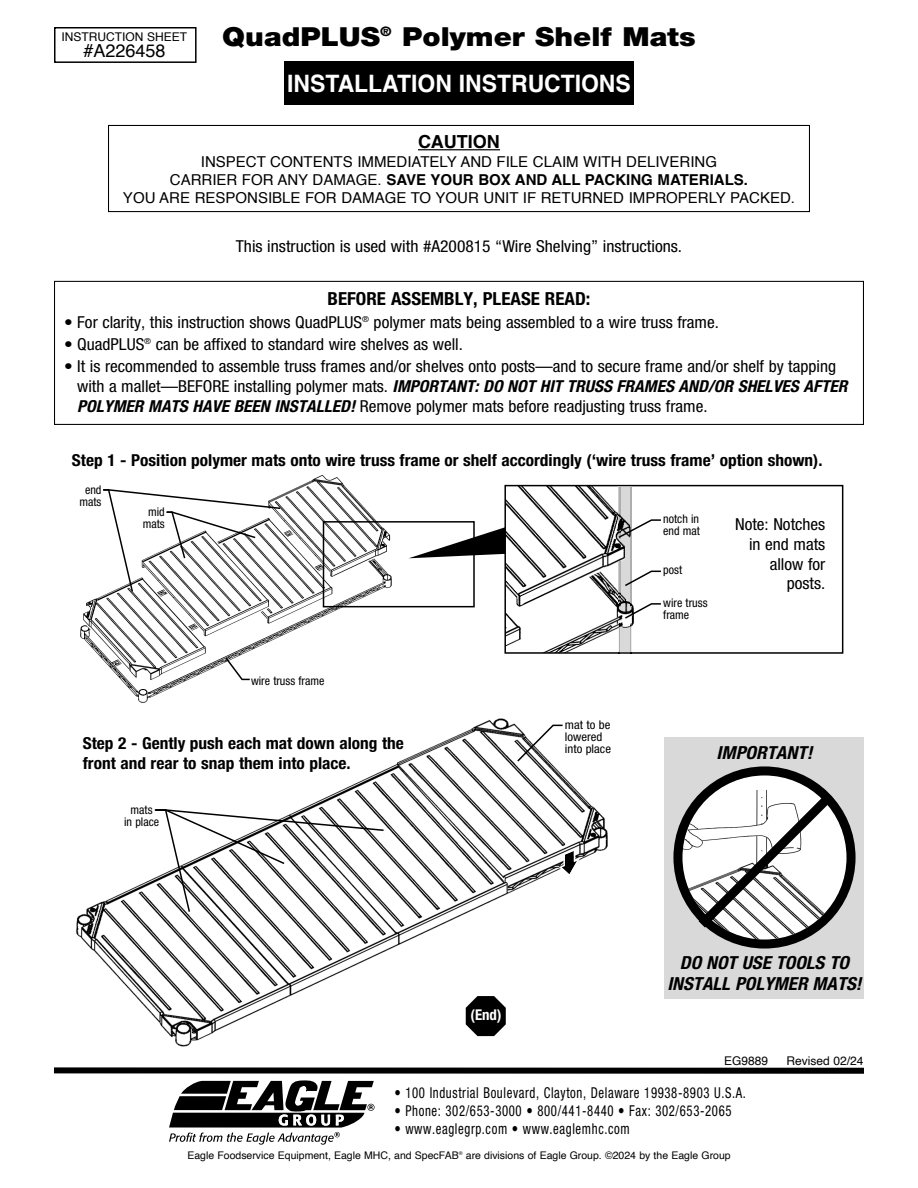
<style>
.page{position:relative;width:918px;height:1188px;background:#fff}
.page>*{position:absolute;margin:0;border:0;box-sizing:border-box;transform-origin:0 0}
.t1{font:900 26.25px "Helvetica Neue LT Pro";color:#000;scale:1.1 1}
.t2{font:700 24px "Helvetica";color:#fff;scale:.95 1}
.t3{font:italic 700 condensed 18px/21.6px "Helvetica Neue LT Pro";color:#000;text-align:center;scale:1.05 1}
.t4{font:700 condensed 18px "Helvetica Neue LT Pro";color:#000;scale:1.05 1}
.t5{font:italic 700 condensed 18px "Helvetica Neue LT Pro";color:#000;scale:1.06 1}
.t6{font:18px "Helvetica";color:#000}
.t7{font:700 18px "Helvetica";color:#000}
.t8{font:condensed 16.5px/19.8px "Helvetica Neue LT Pro";color:#000;scale:1.05 1}
.t9{font:700 condensed 16.5px/19.8px "Helvetica Neue LT Pro";color:#000;scale:1.05 1}
.t10{font:condensed 16.5px "Helvetica Neue LT Pro";color:#000;scale:1.06 1}
.t11{font:15px/18px "Helvetica";color:#000;text-align:center}
.t12{font:condensed 15px "Helvetica Neue LT Pro";letter-spacing:.05em;color:#000;scale:.85 1}
.t13{font:700 condensed 14.85px "Helvetica Neue LT Pro";color:#fff}
.t14{font:condensed 12px/12.1px "Helvetica Neue LT Pro";color:#000;text-align:center}
.t15{font:12px "Helvetica";color:#000}
.t16{font:condensed 12px/12.1px "Helvetica Neue LT Pro";color:#000;scale:1.06 1}
.t17{font:10.5px "Helvetica";color:#000}
.s1{font-weight:700}
.s2{font-weight:700;font-style:italic}
</style>
<div class="page">
<div style="left:665px;top:737px;width:199px;height:261px;background:#d9d9d9"></div>
<img style="left:76px;top:718px;width:532px;height:329px">
<div style="left:284px;top:61px;width:350px;height:44px;background:#000"></div>
<div style="left:108px;top:125px;width:702px;height:87px;border:1px solid #000"></div>
<hr style="left:418px;top:149px;width:82px;height:1px;background:#000">
<div style="left:54px;top:27px;width:143px;height:36px;border:2px solid #000"></div>
<div style="left:54px;top:281px;width:810px;height:144px;border:1px solid #000"></div>
<svg style="left:559px;top:849px;width:21px;height:28px"></svg>
<img style="left:80px;top:474px;width:264px;height:229px">
<svg style="left:322px;top:484px;width:522px;height:170px"></svg>
<img style="left:619px;top:487px;width:11px;height:115px">
<svg style="left:224px;top:656px;width:27px;height:25px"></svg>
<svg style="left:102px;top:488px;width:180px;height:105px"></svg>
<img style="left:630px;top:487px;width:2px;height:115px">
<img style="left:619px;top:562px;width:1px;height:40px">
<img style="left:619px;top:487px;width:1px;height:32px">
<svg style="left:619px;top:486px;width:13px;height:1px"></svg>
<svg style="left:619px;top:602px;width:43px;height:52px"></svg>
<svg style="left:516px;top:724px;width:48px;height:39px"></svg>
<svg style="left:623px;top:570px;width:39px;height:18px"></svg>
<svg style="left:617px;top:519px;width:45px;height:20px"></svg>
<svg style="left:153px;top:809px;width:232px;height:104px"></svg>
<svg style="left:673px;top:766px;width:183px;height:183px"></svg>
<svg style="left:466px;top:996px;width:40px;height:40px"></svg>
<svg style="left:169px;top:1080px;width:206px;height:65px"></svg>
<div style="left:54px;top:1067px;width:810px;height:7px;background:#000"></div>
<p class="t15" style="left:62px;top:32px;width:127px">INSTRUCTION SHEET</p>
<p class="t6" style="left:83px;top:44px;width:84px">#A226458</p>
<h1 class="t1" style="left:222px;top:21px;width:432px">QuadPLUS<sup>®</sup> Polymer Shelf Mats</h1>
<h2 class="t2" style="left:287px;top:74px;width:363px">INSTALLATION INSTRUCTIONS</h2>
<p class="t7" style="left:418px;top:134px;width:83px">CAUTION</p>
<p class="t11" style="left:123px;top:154px;width:674px">INSPECT CONTENTS IMMEDIATELY AND FILE CLAIM WITH DELIVERING<br>CARRIER FOR ANY DAMAGE. <span class="s1">SAVE YOUR BOX AND ALL PACKING MATERIALS.<br></span>YOU ARE RESPONSIBLE FOR DAMAGE TO YOUR UNIT IF RETURNED IMPROPERLY PACKED.</p>
<p class="t10" style="left:236px;top:240px;width:423px">This instruction is used with #A200815 “Wire Shelving” instructions.</p>
<p class="t4" style="left:328px;top:293px;width:252px">BEFORE ASSEMBLY, PLEASE READ:</p>
<p class="t8" style="left:64px;top:314px;width:625px">• For clarity, this instruction shows QuadPLUS<sup>®</sup> polymer mats being assembled to a wire truss frame.</p>
<p class="t8" style="left:64px;top:336px;width:381px">• QuadPLUS<sup>®</sup> can be affixed to standard wire shelves as well.</p>
<p class="t8" style="left:77px;top:358px;width:735px;text-indent:-13px">• It is recommended to assemble truss frames and/or shelves onto posts—and to secure frame and/or shelf by tapping with a mallet—BEFORE installing polymer mats. <span class="s2">IMPORTANT: DO NOT HIT TRUSS FRAMES AND/OR SHELVES AFTER<br>POLYMER MATS HAVE BEEN INSTALLED!</span> Remove polymer mats before readjusting truss frame.</p>
<p class="t9" style="left:72px;top:452px;width:716px">Step 1 - Position polymer mats onto wire truss frame or shelf accordingly (‘wire truss frame’ option shown).</p>
<p class="t14" style="left:79px;top:485px;width:23px">end mats</p>
<p class="t14" style="left:143px;top:507px;width:23px">mid mats</p>
<p class="t14" style="left:251px;top:675px;width:75px">wire truss frame</p>
<p class="t9" style="left:83px;top:735px;width:307px">Step 2 - Gently push each mat down along the front and rear to snap them into place.</p>
<p class="t14" style="left:124px;top:805px;width:36px">mats<br>in place</p>
<p class="t16" style="left:565px;top:719px;width:45px">mat to be lowered into place</p>
<p class="t14" style="left:663px;top:514px;width:38px;text-align:left">notch in end mat</p>
<p class="t14" style="left:663px;top:565px;width:20px">post</p>
<p class="t14" style="left:663px;top:598px;width:46px;text-align:left">wire truss frame</p>
<p class="t8" style="left:735px;top:516px;width:87px;text-align:right">Note: Notches in end mats allow for posts.</p>
<p class="t5" style="left:717px;top:742px;width:92px">IMPORTANT!</p>
<p class="t13" style="left:471px;top:1009px;width:32px">(End)</p>
<p class="t3" style="left:667px;top:952px;width:186px">DO NOT USE TOOLS TO<br>INSTALL POLYMER MATS!</p>
<p class="t15" style="left:724px;top:1056px;width:46px">EG9889</p>
<p class="t15" style="left:787px;top:1056px;width:79px">Revised 02/24</p>
<p class="t12" style="left:394px;top:1087px;width:415px">• 100 Industrial Boulevard, Clayton, Delaware 19938-8903 U.S.A.</p>
<p class="t12" style="left:394px;top:1105px;width:398px">• Phone: 302/653-3000 • 800/441-8440 • Fax: 302/653-2065</p>
<p class="t12" style="left:394px;top:1123px;width:278px">• www.eaglegrp.com • www.eaglemhc.com</p>
<p class="t17" style="left:187px;top:1151px;width:545px">Eagle Foodservice Equipment, Eagle MHC, and SpecFAB<sup>®</sup> are divisions of Eagle Group. ©2024 by the Eagle Group</p>
</div>
